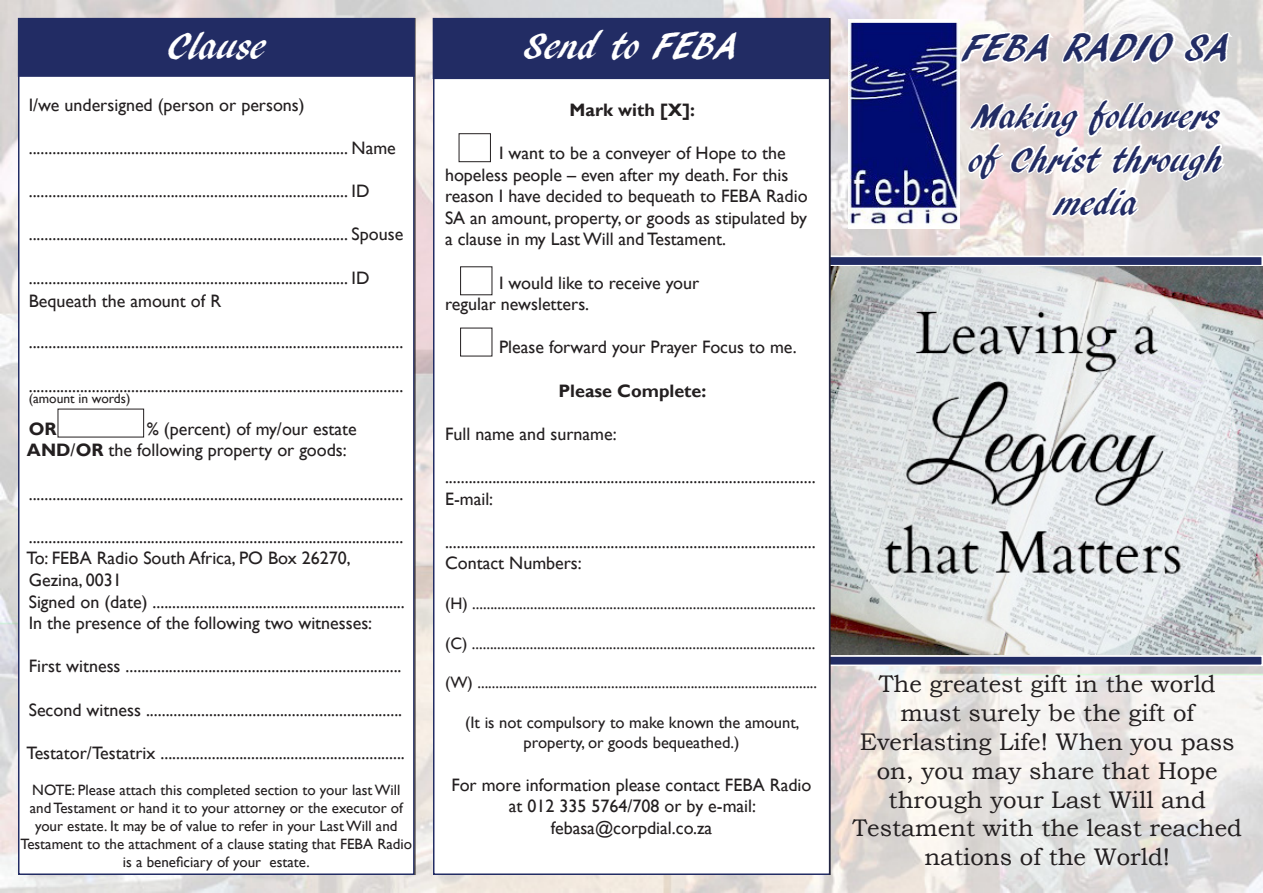
<style>
.page{position:relative;width:1263px;height:893px;background:#fff}
.page>*{position:absolute;margin:0;border:0;box-sizing:border-box;transform-origin:0 0}
.t1{font:40.5px "ARBLANCA";color:#222c64}
.t2{font:39px "ARBLANCA";color:#fff}
.t3{font:36px/43.2px "ARBLANCA";color:#222c64;text-align:center}
.t4{font:24px/28.8px "Bookman Old Style";color:#231f20;text-align:center}
.t5{font:18px/21.6px "Gill Sans";color:#231f20}
.t6{font:700 18px "Gill Sans";color:#231f20}
.t7{font:16.5px/19.8px "Gill Sans";color:#231f20;text-align:center}
.t8{font:15px/18px "Gill Sans";color:#231f20;text-align:center}
.t9{font:13.5px "Gill Sans";color:#231f20}
.s1{font-weight:700}
.s2{font-size:39.3px}
</style>
<div class="page">
<img style="left:0;top:0;width:1263px;height:893px">
<div style="left:18px;top:18px;width:397px;height:857px;background:#fff;border:2px solid #222c64"></div>
<div style="left:811px;top:656px;width:451px;height:9px;background:#222c64"></div>
<div style="left:811px;top:655px;width:452px;height:11px;border:2px solid #fff"></div>
<div style="left:811px;top:256px;width:451px;height:10px;background:#222c64"></div>
<div style="left:811px;top:256px;width:452px;height:10px;border:2px solid #fff"></div>
<svg style="left:949px;top:0;width:314px;height:240px"></svg>
<img style="left:831px;top:266px;width:432px;height:389px">
<div style="left:433px;top:18px;width:397px;height:857px;background:#fff;border:2px solid #222c64"></div>
<hr style="left:830px;top:18px;width:1px;height:857px;background:#231f20">
<hr style="left:415px;top:18px;width:1px;height:857px;background:#231f20">
<div style="left:18px;top:18px;width:396px;height:58px;background:#222c64"></div>
<div style="left:18px;top:18px;width:397px;height:59px;border:1px solid #222c64"></div>
<div style="left:433px;top:18px;width:395px;height:61px;background:#222c64"></div>
<div style="left:459px;top:133px;width:32px;height:29px;border:1px solid #231f20"></div>
<img style="left:848px;top:20px;width:111px;height:208px">
<p class="t2" style="left:167px;top:25px;width:100px">Clause</p>
<p class="t2" style="left:524px;top:25px;width:215px">Send to FEBA</p>
<p class="t5" style="left:29px;top:94px;width:277px">I/we undersigned (person or persons)</p>
<p class="t5" style="left:29px;top:137px;width:369px">................................................................................. Name</p>
<p class="t5" style="left:29px;top:181px;width:342px">................................................................................. ID</p>
<p class="t5" style="left:29px;top:224px;width:376px">................................................................................. Spouse</p>
<p class="t5" style="left:29px;top:267px;width:342px">................................................................................. ID</p>
<p class="t5" style="left:29px;top:291px;width:194px">Bequeath the amount of R</p>
<p class="t5" style="left:29px;top:332px;width:376px">...............................................................................................</p>
<p class="t5" style="left:29px;top:375px;width:376px">...............................................................................................</p>
<p class="t9" style="left:29px;top:390px;width:103px">(amount in words)</p>
<p class="t6" style="left:29px;top:418px;width:29px">OR</p>
<p class="t5" style="left:147px;top:418px;width:212px">% (percent) of my/our estate</p>
<p class="t5" style="left:27px;top:440px;width:321px"><span class="s1">AND</span>/<span class="s1">OR</span> the following property or goods:</p>
<p class="t5" style="left:29px;top:483px;width:376px">...............................................................................................</p>
<p class="t5" style="left:29px;top:526px;width:376px">...............................................................................................</p>
<p class="t5" style="left:27px;top:548px;width:326px">To: FEBA Radio South Africa, PO Box 26270,</p>
<p class="t5" style="left:29px;top:569px;width:95px">Gezina, 0031</p>
<p class="t5" style="left:29px;top:591px;width:378px">Signed on (date) ................................................................</p>
<p class="t5" style="left:29px;top:613px;width:345px">In the presence of the following two witnesses:</p>
<p class="t5" style="left:29px;top:656px;width:374px">First witness ......................................................................</p>
<p class="t5" style="left:29px;top:699px;width:375px">Second witness .................................................................</p>
<p class="t5" style="left:27px;top:742px;width:380px">Testator/Testatrix ..............................................................</p>
<p class="t8" style="left:21px;top:781px;width:393px">NOTE: Please attach this completed section to your last Will and Testament or hand it to your attorney or the executor of your estate. It may be of value to refer in your Last Will and Testament to the attachment of a clause stating that FEBA Radio is a beneficiary of your estate.</p>
<p class="t6" style="left:570px;top:99px;width:127px">Mark with [X]:</p>
<p class="t5" style="left:445px;top:142px;width:364px;text-indent:54px">I want to be a conveyer of Hope to the hopeless people – even after my death. For this reason I have decided to bequeath to FEBA Radio SA an amount, property, or goods as stipulated by a clause in my Last Will and Testament.</p>
<p class="t5" style="left:445px;top:272px;width:256px;text-indent:54px">I would like to receive your regular newsletters.</p>
<p class="t5" style="left:499px;top:337px;width:299px">Please forward your Prayer Focus to me.</p>
<p class="t6" style="left:558px;top:380px;width:150px">Please Complete:</p>
<p class="t5" style="left:445px;top:423px;width:173px">Full name and surname:</p>
<p class="t5" style="left:445px;top:466px;width:372px">..............................................................................................</p>
<p class="t5" style="left:445px;top:488px;width:50px">E-mail:</p>
<p class="t5" style="left:445px;top:531px;width:372px">..............................................................................................</p>
<p class="t5" style="left:445px;top:553px;width:138px">Contact Numbers:</p>
<p class="t7" style="left:445px;top:594px;width:372px">(H) ...............................................................................................</p>
<p class="t7" style="left:445px;top:633px;width:372px">(C) ...............................................................................................</p>
<p class="t7" style="left:445px;top:673px;width:374px">(W) ..............................................................................................</p>
<p class="t7" style="left:465px;top:713px;width:336px">(It is not compulsory to make known the amount, property, or goods bequeathed.)</p>
<p class="t5" style="left:451px;top:774px;width:361px">For more information please contact FEBA Radio</p>
<p class="t5" style="left:509px;top:796px;width:249px;text-align:center">at 012 335 5764/708 or by e-mail: febasa@corpdial.co.za</p>
<p class="t1" style="left:962px;top:26px;width:268px"><span class="s2">FEBA</span> RADIO SA</p>
<p class="t3" style="left:972px;top:96px;width:248px">Making followers</p>
<p class="t3" style="left:969px;top:139px;width:256px">of Christ through media</p>
<p class="t4" style="left:860px;top:670px;width:376px">The greatest gift in the world must surely be the gift of<br>Everlasting Life! When you pass on, you may share that Hope through your Last Will and</p>
<p class="t4" style="left:852px;top:814px;width:391px">Testament with the least reached nations of the World!</p>
</div>
